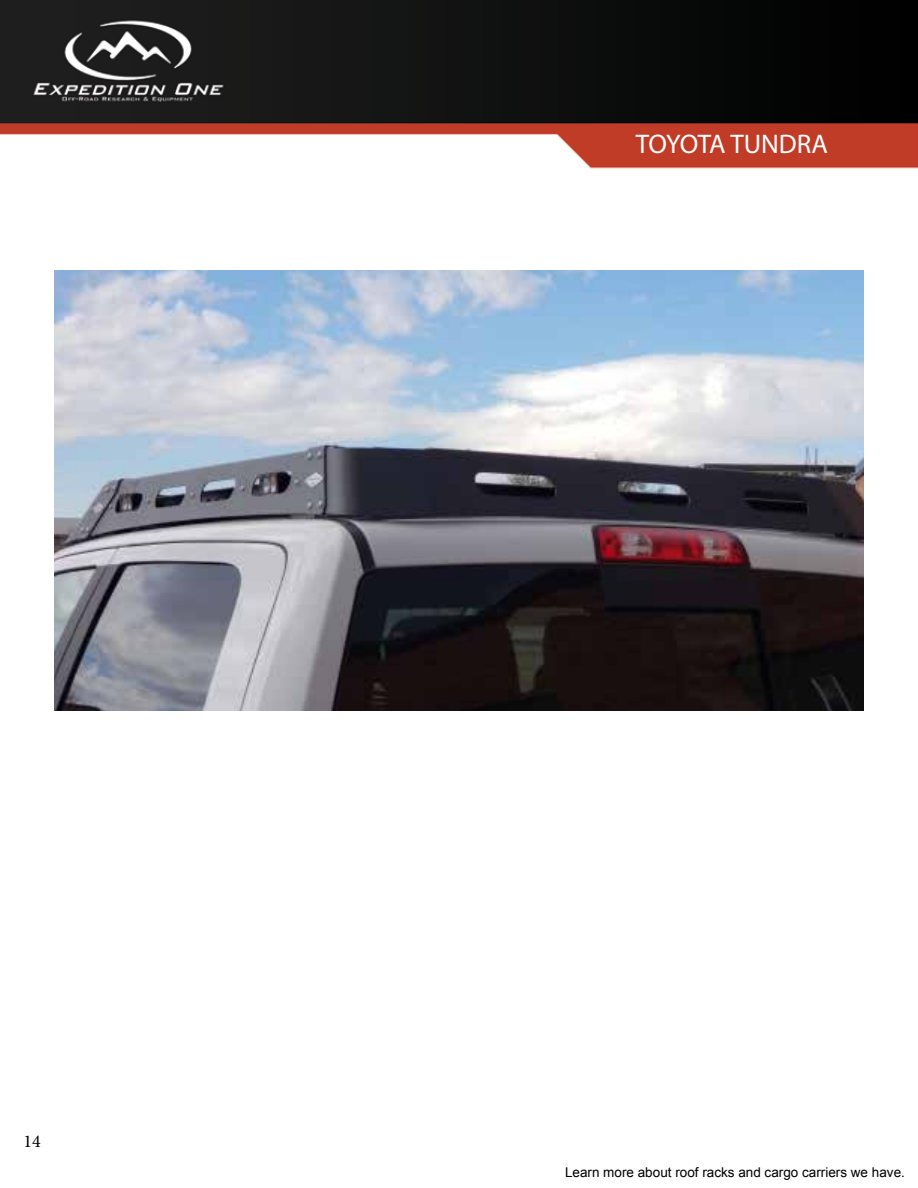
<style>
.page{position:relative;width:918px;height:1188px;background:#fff}
.page>*{position:absolute;margin:0;border:0;box-sizing:border-box;transform-origin:0 0}
.t1{font:27px "Myriad Pro";letter-spacing:-.015em;color:#fff}
.t2{font:18px "Minion Pro";color:#000}
.t3{font:13.5px "Arial";color:#000}
</style>
<div class="page">
<img style="left:0;top:0;width:918px;height:271px">
<img style="left:54px;top:271px;width:810px;height:440px">
<h2 class="t2" style="left:23px;top:1129px;width:19px">14</h2>
<h1 class="t1" style="left:636px;top:127px;width:194px">TOYOTA TUNDRA</h1>
<p class="t3" style="left:565px;top:1163px;width:341px">Learn more about roof racks and cargo carriers we have.</p>
</div>
